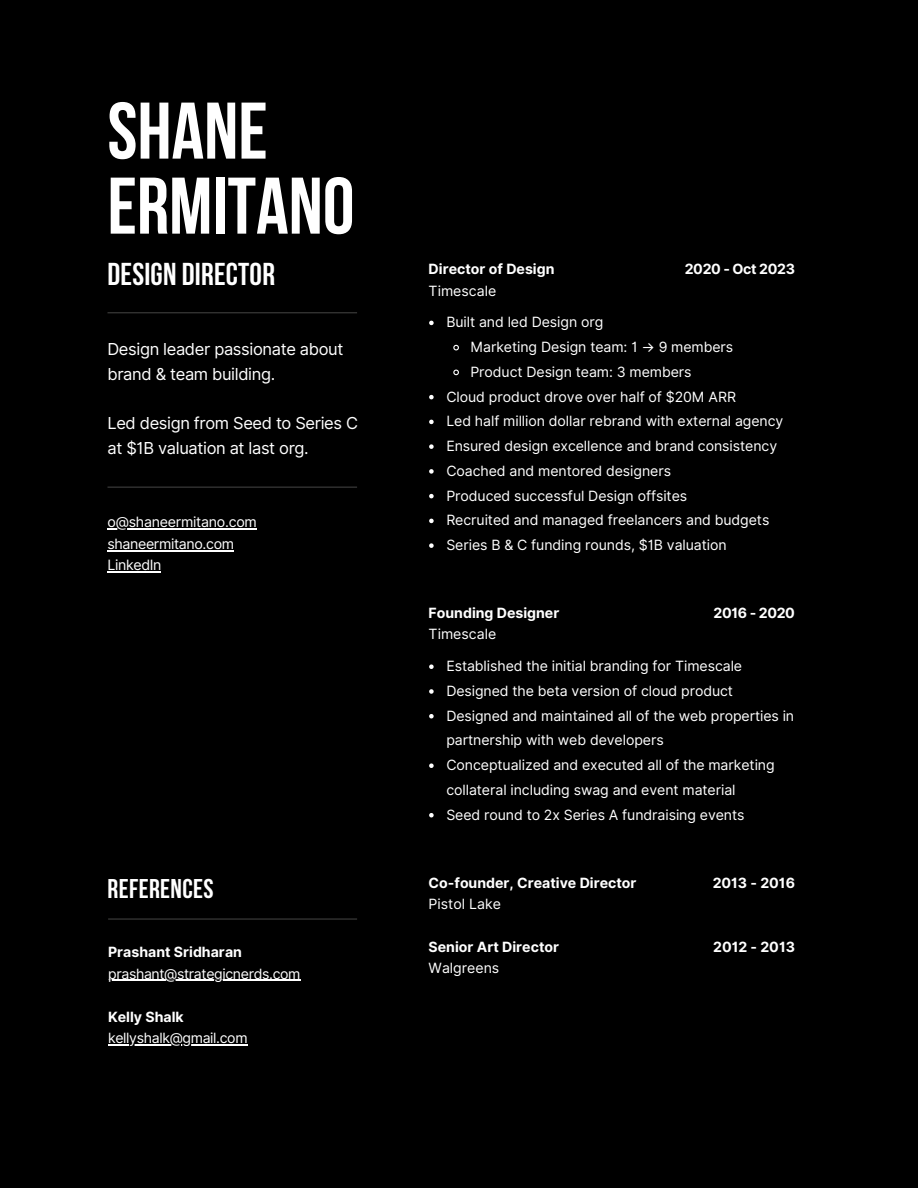
<style>
.page{position:relative;width:918px;height:1188px;background:#000}
.page>*{position:absolute;margin:0;border:0;box-sizing:border-box;transform-origin:0 0}
.t1{font:700 79.95px "Bebas Neue";color:#fff}
.t2{font:700 31.5px "Bebas Neue";letter-spacing:.005em;color:#fff}
.t3{font:700 27px "Bebas Neue";letter-spacing:.015em;color:#fff}
.t4{font:16.5px/24.8px "Inter";letter-spacing:-.02em;color:#fff}
.t5{font:14.25px "Inter";letter-spacing:-.025em;color:#fff}
.t6{font:14.1px/24.8px "Inter";letter-spacing:-.005em;color:#fff}
.t7{font:700 14.1px "Inter";color:#fff}
.t8{font:14.1px "Inter";letter-spacing:-.025em;color:#fff}
.t9{font:700 14.1px "Inter";letter-spacing:-.025em;color:#fff}
</style>
<div class="page">
<hr style="left:107px;top:550px;width:127px;height:1px;background:#fff">
<hr style="left:107px;top:572px;width:54px;height:1px;background:#fff">
<hr style="left:107px;top:528px;width:150px;height:1px;background:#fff">
<hr style="left:108px;top:918px;width:249px;height:2px;background:#3f3f3e">
<svg style="left:429px;top:321px;width:5px;height:4px"></svg>
<svg style="left:453px;top:344px;width:6px;height:7px"></svg>
<svg style="left:453px;top:369px;width:6px;height:7px"></svg>
<svg style="left:429px;top:395px;width:5px;height:4px"></svg>
<svg style="left:429px;top:420px;width:5px;height:4px"></svg>
<svg style="left:429px;top:444px;width:5px;height:5px"></svg>
<svg style="left:429px;top:469px;width:5px;height:5px"></svg>
<svg style="left:429px;top:494px;width:5px;height:4px"></svg>
<svg style="left:429px;top:519px;width:5px;height:4px"></svg>
<svg style="left:429px;top:543px;width:5px;height:5px"></svg>
<svg style="left:429px;top:664px;width:5px;height:5px"></svg>
<svg style="left:429px;top:689px;width:5px;height:5px"></svg>
<svg style="left:429px;top:714px;width:5px;height:4px"></svg>
<svg style="left:429px;top:763px;width:5px;height:5px"></svg>
<svg style="left:429px;top:813px;width:5px;height:4px"></svg>
<hr style="left:108px;top:980px;width:192px;height:1px;background:#fff">
<hr style="left:108px;top:1044px;width:139px;height:2px;background:#fff">
<hr style="left:107px;top:487px;width:250px;height:1px;background:#3f3f3e">
<hr style="left:107px;top:312px;width:250px;height:1px;background:#3f3f3e">
<p class="t1" style="left:107px;top:99px;width:162px">SHANE</p>
<p class="t1" style="left:107px;top:174px;width:249px">ERMITANO</p>
<p class="t2" style="left:107px;top:261px;width:169px">DESIGN DIRECTOR</p>
<p class="t4" style="left:107px;top:337px;width:237px">Design leader passionate about brand &amp; team building.</p>
<p class="t4" style="left:107px;top:411px;width:252px">Led design from Seed to Series C at $1B valuation at last org.</p>
<p class="t5" style="left:107px;top:514px;width:151px">o@shaneermitano.com</p>
<p class="t5" style="left:107px;top:535px;width:128px">shaneermitano.com</p>
<p class="t5" style="left:107px;top:557px;width:55px">LinkedIn</p>
<p class="t3" style="left:107px;top:878px;width:108px">REFERENCES</p>
<p class="t7" style="left:108px;top:943px;width:135px">Prashant Sridharan</p>
<p class="t8" style="left:108px;top:965px;width:194px">prashant@strategicnerds.com</p>
<p class="t7" style="left:108px;top:1008px;width:77px">Kelly Shalk</p>
<p class="t8" style="left:108px;top:1030px;width:141px">kellyshalk@gmail.com</p>
<p class="t7" style="left:429px;top:261px;width:127px">Director of Design</p>
<p class="t6" style="left:429px;top:278px;width:69px">Timescale</p>
<p class="t9" style="left:685px;top:261px;width:112px">2020 - Oct 2023</p>
<p class="t6" style="left:446px;top:310px;width:158px">Built and led Design org</p>
<p class="t6" style="left:470px;top:335px;width:264px">Marketing Design team: 1 → 9 members</p>
<p class="t6" style="left:470px;top:359px;width:223px">Product Design team: 3 members</p>
<p class="t6" style="left:446px;top:384px;width:291px">Cloud product drove over half of $20M ARR</p>
<p class="t6" style="left:446px;top:409px;width:339px">Led half million dollar rebrand with external agency</p>
<p class="t6" style="left:446px;top:434px;width:332px">Ensured design excellence and brand consistency</p>
<p class="t6" style="left:446px;top:458px;width:226px">Coached and mentored designers</p>
<p class="t6" style="left:446px;top:483px;width:242px">Produced successful Design offsites</p>
<p class="t6" style="left:446px;top:508px;width:325px">Recruited and managed freelancers and budgets</p>
<p class="t6" style="left:446px;top:533px;width:282px">Series B &amp; C funding rounds, $1B valuation</p>
<p class="t7" style="left:429px;top:605px;width:132px">Founding Designer</p>
<p class="t6" style="left:429px;top:622px;width:69px">Timescale</p>
<p class="t9" style="left:714px;top:605px;width:83px">2016 - 2020</p>
<p class="t6" style="left:446px;top:654px;width:297px">Established the initial branding for Timescale</p>
<p class="t6" style="left:446px;top:678px;width:288px">Designed the beta version of cloud product</p>
<p class="t6" style="left:446px;top:703px;width:349px">Designed and maintained all of the web properties in partnership with web developers</p>
<p class="t6" style="left:446px;top:753px;width:330px">Conceptualized and executed all of the marketing collateral including swag and event material</p>
<p class="t6" style="left:446px;top:802px;width:300px">Seed round to 2x Series A fundraising events</p>
<p class="t7" style="left:429px;top:874px;width:210px">Co-founder, Creative Director</p>
<p class="t6" style="left:429px;top:891px;width:74px">Pistol Lake</p>
<p class="t7" style="left:429px;top:938px;width:132px">Senior Art Director</p>
<p class="t6" style="left:429px;top:956px;width:72px">Walgreens</p>
<p class="t7" style="left:713px;top:874px;width:84px">2013 - 2016</p>
<p class="t7" style="left:713px;top:938px;width:83px">2012 - 2013</p>
</div>
